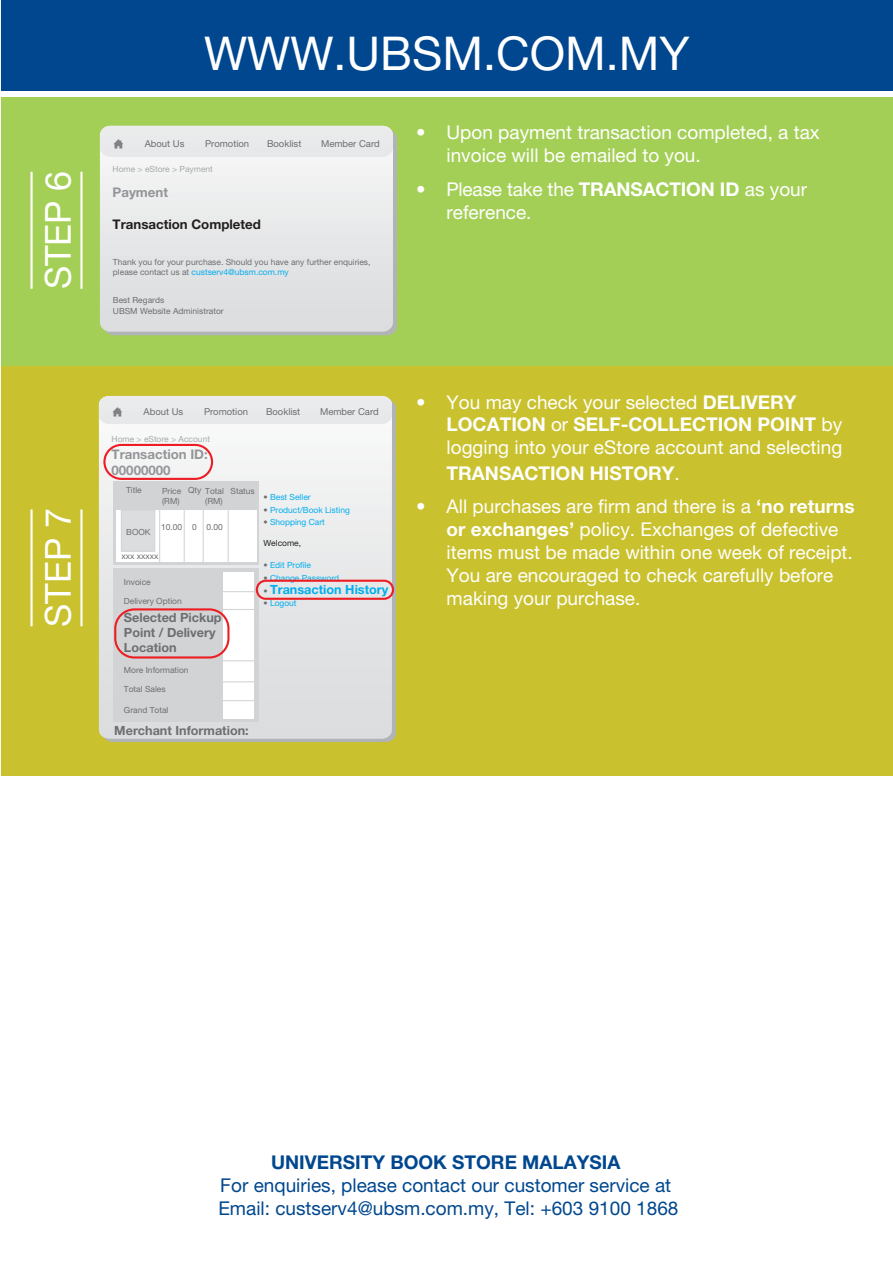
<style>
.page{position:relative;width:893px;height:1263px;background:#fff}
.page>*{position:absolute;margin:0;border:0;box-sizing:border-box;transform-origin:0 0}
.t1{font:46.65px "Helvetica Neue LT Pro";color:#fff}
.t2{font:35.85px "Helvetica Neue LT Pro";color:#fff}
.t3{font:19.05px/22.8px "Helvetica Neue LT Pro";color:#fff}
.t4{font:19.05px/22.8px "Helvetica Neue LT Pro";color:#00478f;text-align:center}
.t5{font:700 19.05px "Helvetica Neue LT Pro";color:#fff}
.t6{font:700 13.2px/15.9px "Helvetica Neue LT Pro";color:#939598}
.t7{font:700 13.2px "Helvetica Neue LT Pro";color:#231f20}
.t8{font:700 12.6px/15.1px "Helvetica Neue LT Pro";color:#6d6e71}
.t9{font:700 12.6px "Helvetica Neue LT Pro";color:#00aeef}
.t10{font:9.45px "Helvetica Neue LT Pro";color:#6d6e71}
.t11{font:8.4px/10.2px "Helvetica Neue LT Pro";color:#6d6e71}
.t12{font:8.4px "Helvetica Neue LT Pro";color:#00aeef}
.t13{font:8.4px "Helvetica Neue LT Pro";color:#a7a9ac}
.t14{font:8.4px "Helvetica Neue LT Pro";color:#231f20}
.s1{color:#00aeef}
.s2{font-weight:700}
.s3{color:#6d6e71}
.s4{font-weight:400;font-size:8.4px;color:#6d6e71}
.s5{font-weight:400}
</style>
<div class="page">
<div style="left:2px;top:97px;width:891px;height:270px;background:#a4cf57"></div>
<div style="left:2px;top:366px;width:891px;height:410px;background:#c9c12d"></div>
<div style="left:2px;top:1px;width:891px;height:90px;background:#00478f"></div>
<div style="left:104px;top:129px;width:293px;height:206px;background:#b1b4b6;border-radius:10px"></div>
<svg style="left:100px;top:157px;width:293px;height:175px;background:#e6e7e8"></svg>
<div style="left:100px;top:126px;width:293px;height:31px;background:#e9eaeb"></div>
<hr style="left:30px;top:172px;width:3px;height:117px;background:#fff">
<hr style="left:80px;top:172px;width:3px;height:117px;background:#fff">
<hr style="left:30px;top:509px;width:3px;height:117px;background:#fff">
<hr style="left:80px;top:509px;width:3px;height:117px;background:#fff">
<svg style="left:105px;top:401px;width:291px;height:341px;background:#b1b4b2"></svg>
<svg style="left:99px;top:424px;width:293px;height:315px;background:#e8e9ea"></svg>
<div style="left:99px;top:396px;width:293px;height:28px;background:#e9eaeb"></div>
<div style="left:114px;top:481px;width:145px;height:84px;background:#d1d3d4"></div>
<div style="left:116px;top:510px;width:140px;height:52px;background:#fff"></div>
<div style="left:114px;top:568px;width:145px;height:154px;background:#d1d3d4"></div>
<div style="left:224px;top:572px;width:30px;height:146px;background:#fff"></div>
<hr style="left:159px;top:497px;width:1px;height:68px;background:#d1d3d4">
<hr style="left:184px;top:497px;width:1px;height:68px;background:#d1d3d4">
<hr style="left:203px;top:497px;width:1px;height:68px;background:#d1d3d4">
<hr style="left:228px;top:497px;width:1px;height:68px;background:#d1d3d4">
<div style="left:121px;top:510px;width:34px;height:42px;background:#dcddde"></div>
<hr style="left:219px;top:591px;width:37px;height:1px;background:#d1d3d4">
<hr style="left:219px;top:609px;width:37px;height:1px;background:#d1d3d4">
<hr style="left:219px;top:660px;width:37px;height:1px;background:#d1d3d4">
<hr style="left:219px;top:681px;width:37px;height:1px;background:#d1d3d4">
<hr style="left:219px;top:700px;width:37px;height:1px;background:#d1d3d4">
<div style="left:114px;top:608px;width:116px;height:50px;border:2px solid #ed1d24;border-radius:19px"></div>
<div style="left:103px;top:444px;width:110px;height:36px;border:2px solid #ed1d24;border-radius:17px"></div>
<div style="left:256px;top:580px;width:138px;height:20px;border:2px solid #ed1d24;border-radius:9px"></div>
<p class="t2" style="left:37px;top:289px;width:120px;rotate:-90deg">STEP 6</p>
<p class="t2" style="left:37px;top:627px;width:120px;rotate:-90deg">STEP 7</p>
<p class="t1" style="left:204px;top:26px;width:487px">WWW.UBSM.COM.MY</p>
<p class="t10" style="left:145px;top:138px;width:41px">About Us</p>
<p class="t10" style="left:205px;top:138px;width:46px">Promotion</p>
<p class="t10" style="left:267px;top:138px;width:36px">Booklist</p>
<p class="t13" style="left:113px;top:164px;width:102px">Home &gt; eStore &gt; Payment</p>
<p class="t6" style="left:113px;top:184px;width:57px">Payment</p>
<p class="t7" style="left:113px;top:216px;width:150px">Transaction Completed</p>
<p class="t10" style="left:321px;top:138px;width:60px">Member Card</p>
<p class="t11" style="left:113px;top:256px;width:259px">Thank you for your purchase. Should you have any further enquiries, please contact us at <span class="s1">custserv4@ubsm.com.my</span></p>
<p class="t11" style="left:113px;top:295px;width:112px">Best Regards<br>UBSM Website Administrator</p>
<p class="t3" style="left:446px;top:121px;width:375px;text-indent:-30px">• Upon payment transaction completed, a tax invoice will be emailed to you.</p>
<p class="t3" style="left:446px;top:178px;width:362px;text-indent:-30px">• Please take the <span class="s2">TRANSACTION ID</span> as your reference.</p>
<p class="t10" style="left:144px;top:406px;width:41px">About Us</p>
<p class="t10" style="left:204px;top:406px;width:46px">Promotion</p>
<p class="t10" style="left:266px;top:406px;width:36px">Booklist</p>
<p class="t6" style="left:112px;top:446px;width:98px">Transaction ID:<br>00000000</p>
<p class="t13" style="left:112px;top:434px;width:100px">Home &gt; eStore &gt; Account</p>
<p class="t10" style="left:320px;top:406px;width:60px">Member Card</p>
<p class="t11" style="left:126px;top:485px;width:17px">Title</p>
<p class="t11" style="left:126px;top:527px;width:26px">BOOK</p>
<p class="t11" style="left:162px;top:486px;width:41px">Price Qty (RM)</p>
<p class="t11" style="left:231px;top:486px;width:26px">Status</p>
<p class="t11" style="left:205px;top:486px;width:20px">Total (RM)</p>
<p class="t11" style="left:161px;top:522px;width:63px">10.00 0 0.00</p>
<p class="t11" style="left:121px;top:551px;width:39px">xxx xxxxx</p>
<p class="t11" style="left:124px;top:576px;width:28px">Invoice</p>
<p class="t11" style="left:124px;top:596px;width:59px">Delivery Option</p>
<p class="t8" style="left:124px;top:610px;width:99px">Selected Pickup<br>Point / Delivery<br>Location</p>
<p class="t11" style="left:124px;top:664px;width:66px">More Information</p>
<p class="t11" style="left:124px;top:684px;width:43px">Total Sales</p>
<p class="t11" style="left:124px;top:705px;width:46px">Grand Total</p>
<p class="t8" style="left:114px;top:722px;width:136px">Merchant Information:</p>
<p class="t12" style="left:263px;top:492px;width:49px"><span class="s3">•</span> Best Seller</p>
<p class="t12" style="left:263px;top:505px;width:88px"><span class="s3">•</span> Product/Book Listing</p>
<p class="t12" style="left:263px;top:517px;width:63px"><span class="s3">•</span> Shopping Cart</p>
<p class="t14" style="left:263px;top:537px;width:39px">Welcome,</p>
<p class="t12" style="left:263px;top:560px;width:49px"><span class="s3">•</span> Edit Profile</p>
<p class="t12" style="left:263px;top:573px;width:77px"><span class="s3">•</span> Change Password</p>
<p class="t9" style="left:263px;top:581px;width:126px"><span class="s4">•</span> Transaction History</p>
<p class="t12" style="left:263px;top:598px;width:35px"><span class="s3">•</span> Logout</p>
<p class="t3" style="left:447px;top:390px;width:397px;text-indent:-30px">• You may check your selected <span class="s2">DELIVERY<br>LOCATION</span> or <span class="s2">SELF-COLLECTION POINT</span> by logging into your eStore account and selecting</p>
<p class="t5" style="left:447px;top:461px;width:235px">TRANSACTION HISTORY<span class="s5">.</span></p>
<p class="t3" style="left:447px;top:495px;width:410px;text-indent:-30px">• All purchases are firm and there is a <span class="s2">‘no returns or exchanges’</span> policy. Exchanges of defective items must be made within one week of receipt.<br>You are encouraged to check carefully before making your purchase.</p>
<p class="t4" style="left:218px;top:1151px;width:462px"><span class="s2">UNIVERSITY BOOK STORE MALAYSIA<br></span>For enquiries, please contact our customer service at<br>Email: custserv4@ubsm.com.my, Tel: +603 9100 1868</p>
</div>
